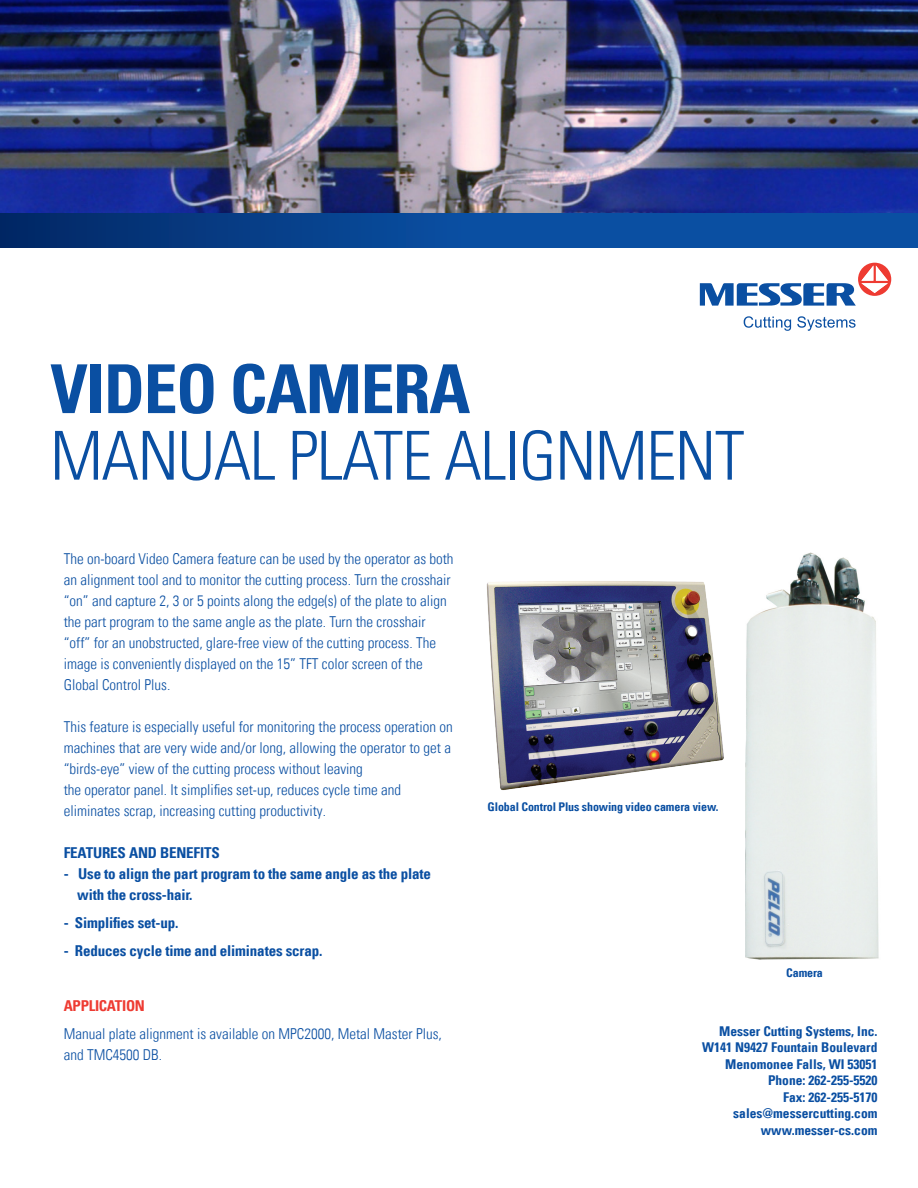
<style>
.page{position:relative;width:918px;height:1188px;background:#fff}
.page>*{position:absolute;margin:0;border:0;box-sizing:border-box;transform-origin:0 0}
.t1{font:67.5px "Univers Com 47 Light Cond";letter-spacing:-.02em;color:#0a4fa2}
.t2{font:67.5px "Univers Com 67 Bold Cond";letter-spacing:-.02em;color:#0a4fa2}
.Body{font:15px/21px "Univers Com 47 Light Cond";color:#0a4fa2}
.Bullet{font:15px/21px "Univers Com 67 Bold Cond";letter-spacing:-.01em;color:#0a4fa2}
.Bullet-2{font:15px/21px "Univers Com 47 Light Cond";color:#0a4fa2}
.Body-2{font:15px "Univers Com 67 Bold Cond";letter-spacing:-.01em;color:#0a4fa2}
.Bullet-3{font:15px "Univers Com 67 Bold Cond";letter-spacing:-.02em;color:#ee3b32}
.t3{font:13.5px "Univers Com 67 Bold Cond";color:#0a4fa2}
.t4{font:12px "Univers Com 67 Bold Cond";letter-spacing:-.01em;color:#0a4fa2}
</style>
<div class="page">
<svg style="left:700px;top:263px;width:191px;height:43px"></svg>
<svg style="left:744px;top:316px;width:47px;height:15px"></svg>
<svg style="left:797px;top:316px;width:59px;height:15px"></svg>
<img style="left:486px;top:581px;width:238px;height:209px">
<img style="left:745px;top:552px;width:134px;height:408px">
<img style="left:0;top:0;width:918px;height:214px">
<svg style="left:0;top:214px;width:918px;height:34px"></svg>
<p class="t2" style="left:50px;top:348px;width:422px">VIDEO CAMERA</p>
<p class="t1" style="left:50px;top:415px;width:696px">MANUAL PLATE ALIGNMENT</p>
<p class="Body" style="left:64px;top:549px;width:391px">The on-board Video Camera feature can be used by the operator as both an alignment tool and to monitor the cutting process. Turn the crosshair “on” and capture 2, 3 or 5 points along the edge(s) of the plate to align the part program to the same angle as the plate. Turn the crosshair “off” for an unobstructed, glare-free view of the cutting process. The image is conveniently displayed on the 15” TFT color screen of the Global Control Plus.</p>
<p class="Body" style="left:64px;top:717px;width:390px">This feature is especially useful for monitoring the process operation on machines that are very wide and/or long, allowing the operator to get a “birds-eye” view of the cutting process without leaving<br>the operator panel. It simplifies set-up, reduces cycle time and eliminates scrap, increasing cutting productivity.</p>
<p class="Body-2" style="left:64px;top:844px;width:158px">FEATURES AND BENEFITS</p>
<p class="Bullet" style="left:77px;top:863px;width:355px;text-indent:-14px">- Use to align the part program to the same angle as the plate with the cross-hair.</p>
<p class="Bullet" style="left:64px;top:912px;width:116px">- Simplifies set-up.</p>
<p class="Bullet" style="left:64px;top:940px;width:260px">- Reduces cycle time and eliminates scrap.</p>
<p class="Bullet-3" style="left:64px;top:997px;width:83px">APPLICATION</p>
<p class="Bullet-2" style="left:64px;top:1023px;width:380px">Manual plate alignment is available on MPC2000, Metal Master Plus, and TMC4500 DB.</p>
<p class="t4" style="left:488px;top:799px;width:232px">Global Control Plus showing video camera view.</p>
<p class="t4" style="left:786px;top:966px;width:38px">Camera</p>
<p class="t3" style="left:719px;top:1023px;width:160px">Messer Cutting Systems, Inc.</p>
<p class="t3" style="left:702px;top:1039px;width:177px">W141 N9427 Fountain Boulevard</p>
<p class="t3" style="left:725px;top:1056px;width:154px">Menomonee Falls, WI 53051</p>
<p class="t3" style="left:768px;top:1072px;width:111px">Phone: 262-255-5520</p>
<p class="t3" style="left:783px;top:1089px;width:96px">Fax: 262-255-5170</p>
<p class="t3" style="left:733px;top:1105px;width:146px">sales@messercutting.com</p>
<p class="t3" style="left:761px;top:1122px;width:118px">www.messer-cs.com</p>
</div>
